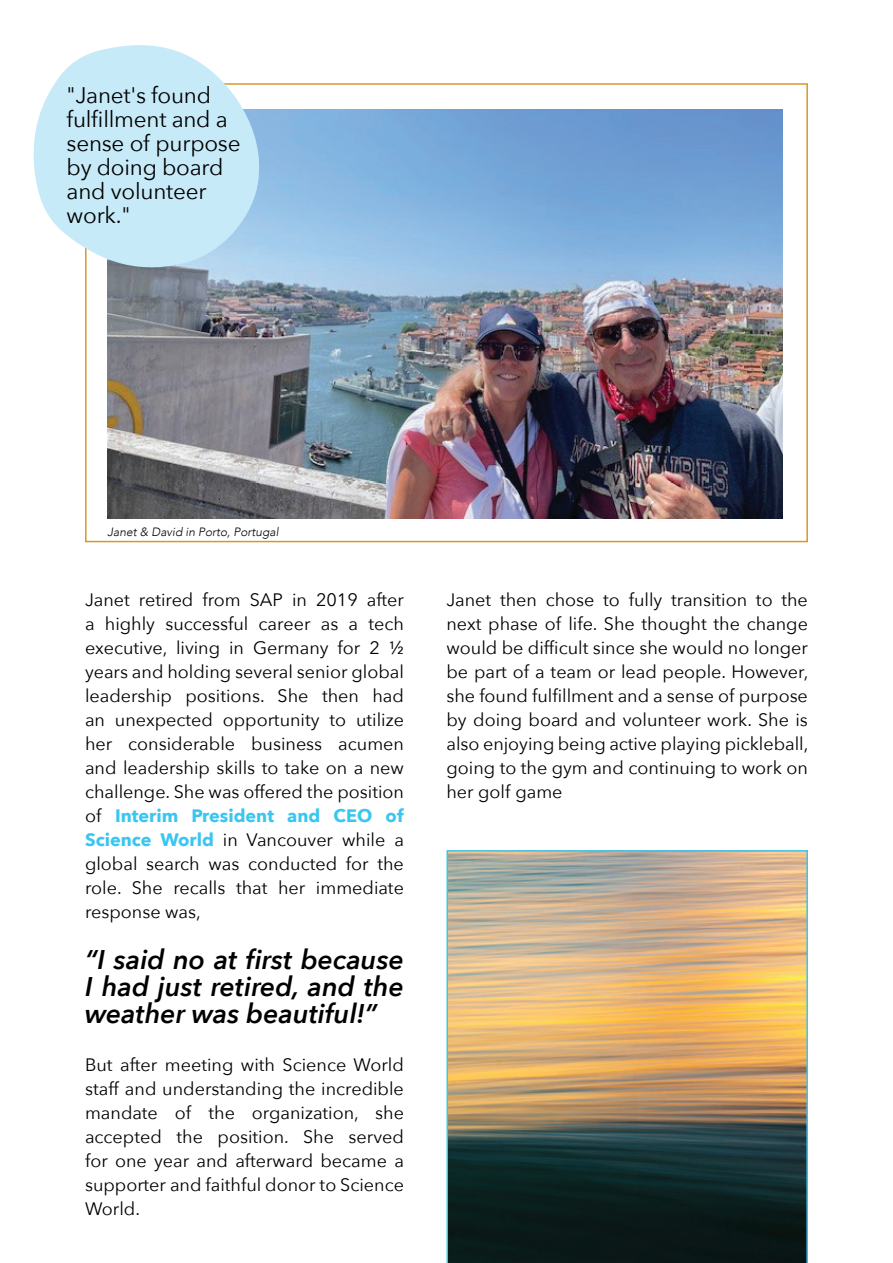
<style>
.page{position:relative;width:893px;height:1263px;background:#fff}
.page>*{position:absolute;margin:0;border:0;box-sizing:border-box;transform-origin:0 0}
.t1{font:italic 600 27px/27px "Avenir Next";color:#000;text-align:justify}
.t2{font:22.5px/24px "Avenir Next";letter-spacing:-.01em;color:#000}
.t3{font:18px/24px "Avenir Next";color:#000;text-align:justify}
.t4{font:italic 300 12px "Avenir";color:#000}
.s1{font-weight:700;color:#39c6f1}
</style>
<div class="page">
<img style="left:446px;top:850px;width:362px;height:413px">
<img style="left:107px;top:110px;width:675px;height:409px">
<svg style="left:33px;top:45px;width:229px;height:231px;fill:#c7eaf8"></svg>
<p class="t2" style="left:67px;top:82px;width:175px">"Janet's found fulfillment and a sense of purpose by doing board and volunteer work."</p>
<p class="t4" style="left:107px;top:524px;width:173px">Janet &amp; David in Porto, Portugal</p>
<p class="t3" style="left:85px;top:587px;width:320px">Janet retired from SAP in 2019 after a highly successful career as a tech executive, living in Germany for 2 ½ years and holding several senior global leadership positions. She then had an unexpected opportunity to utilize her considerable business acumen and leadership skills to take on a new challenge. She was offered the position of <span class="s1">Interim President and CEO of Science World</span> in Vancouver while a global search was conducted for the role. She recalls that her immediate response was,</p>
<h1 class="t1" style="left:85px;top:945px;width:320px">“I said no at first because I had just retired, and the weather was beautiful!”</h1>
<p class="t3" style="left:85px;top:1052px;width:320px">But after meeting with Science World staff and understanding the incredible mandate of the organization, she accepted the position. She served for one year and afterward became a supporter and faithful donor to Science World.</p>
<p class="t3" style="left:446px;top:587px;width:363px">Janet then chose to fully transition to the next phase of life. She thought the change would be difficult since she would no longer be part of a team or lead people. However, she found fulfillment and a sense of purpose by doing board and volunteer work. She is also enjoying being active playing pickleball, going to the gym and continuing to work on her golf game</p>
</div>
